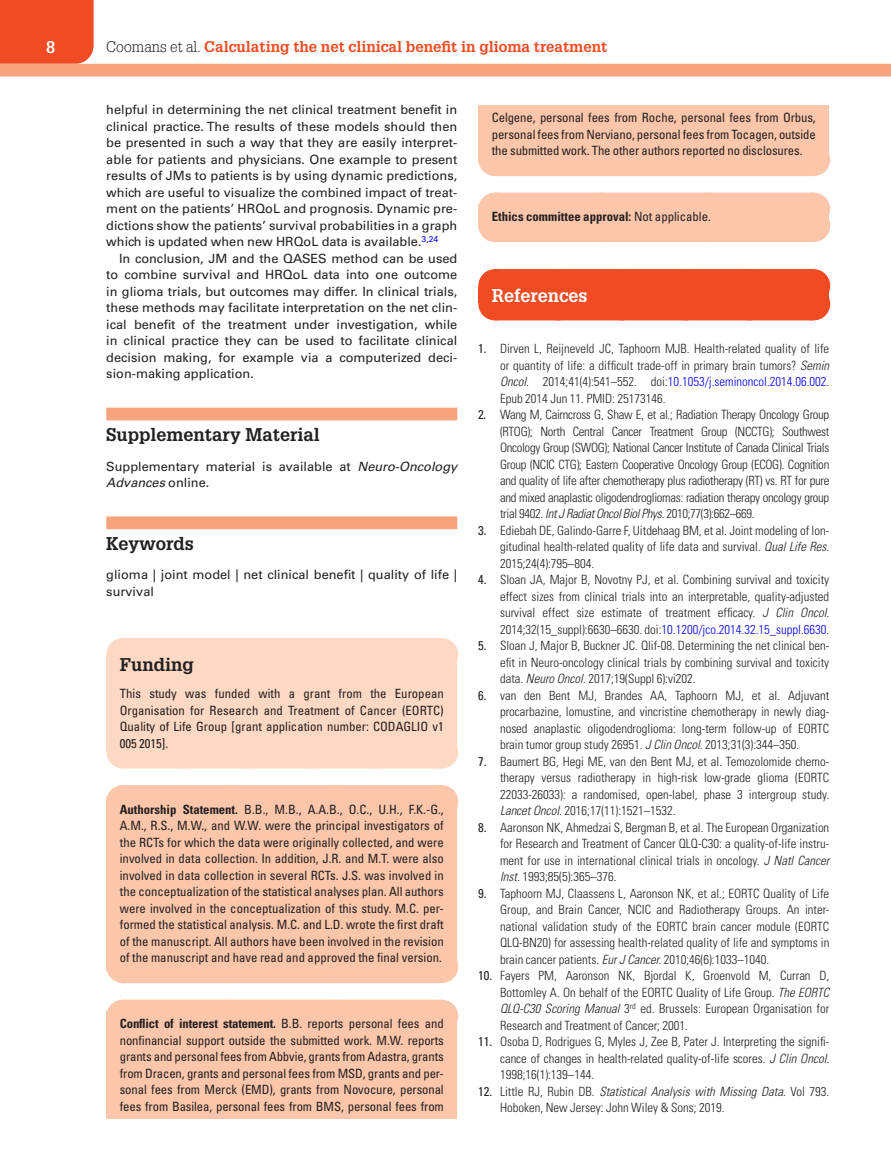
<style>
.page{position:relative;width:891px;height:1175px;background:#fff}
.page>*{position:absolute;margin:0;border:0;box-sizing:border-box;transform-origin:0 0}
.t1{font:700 18px "Glypha LT Std";color:#231f20}
.t2{font:700 18px "Glypha LT Std";color:#fff}
.t3{font:700 16.5px "Glypha LT Std";color:#fff}
.t4{font:700 15px "Glypha LT Std";color:#f04b22}
.t5{font:300 condensed 12.75px/16.5px "Univers LT Std";color:#231f20;text-align:justify}
.t6{font:condensed 12.75px/16.5px "Univers LT Std";letter-spacing:-.005em;color:#231f20;text-align:justify}
.t7{font:12.75px/16.5px "Univers LT Std";color:#231f20;text-align:justify}
.t8{font:700 condensed 12.75px "Univers LT Std";color:#231f20}
.s1{font-weight:300;color:#231f20}
.s2{font-style:italic}
.s3{font-weight:700}
.s4{font-weight:400}
.s5{color:#00f}
</style>
<div class="page">
<div style="left:0;top:0;width:94px;height:64px;background:#f04b22"></div>
<div style="left:0;top:64px;width:891px;height:12px;background:#f7a37d"></div>
<div style="left:106px;top:407px;width:351px;height:13px;background:#f7a37d"></div>
<div style="left:106px;top:516px;width:351px;height:13px;background:#f7a37d"></div>
<div style="left:106px;top:655px;width:351px;height:33px;background:#fdd8c3"></div>
<div style="left:123px;top:638px;width:318px;height:33px;background:#fdd8c3"></div>
<hr style="left:441px;top:638px;width:1px;height:33px;background:#fdd8c3">
<div style="left:106px;top:686px;width:351px;height:65px;background:#fdd8c3"></div>
<div style="left:123px;top:735px;width:318px;height:33px;background:#fdd8c3"></div>
<hr style="left:441px;top:735px;width:1px;height:33px;background:#fdd8c3">
<div style="left:106px;top:796px;width:351px;height:174px;background:#fbc6aa"></div>
<div style="left:123px;top:785px;width:318px;height:33px;background:#fbc6aa"></div>
<hr style="left:441px;top:785px;width:1px;height:33px;background:#fbc6aa">
<div style="left:123px;top:950px;width:318px;height:33px;background:#fbc6aa"></div>
<hr style="left:441px;top:950px;width:1px;height:33px;background:#fbc6aa">
<div style="left:106px;top:1011px;width:351px;height:107px;background:#fbc6aa"></div>
<div style="left:123px;top:999px;width:318px;height:33px;background:#fbc6aa"></div>
<svg style="left:229px;top:999px;width:159px;height:1px"></svg>
<hr style="left:441px;top:999px;width:1px;height:33px;background:#fbc6aa">
<div style="left:478px;top:105px;width:351px;height:58px;background:#fbc6aa"></div>
<div style="left:495px;top:143px;width:318px;height:33px;background:#fbc6aa"></div>
<hr style="left:813px;top:143px;width:1px;height:33px;background:#fbc6aa">
<div style="left:478px;top:204px;width:351px;height:25px;background:#fbc6aa"></div>
<div style="left:495px;top:193px;width:318px;height:33px;background:#fbc6aa"></div>
<hr style="left:813px;top:193px;width:1px;height:33px;background:#fbc6aa">
<div style="left:495px;top:209px;width:318px;height:33px;background:#fbc6aa"></div>
<hr style="left:813px;top:209px;width:1px;height:33px;background:#fbc6aa">
<div style="left:478px;top:286px;width:351px;height:17px;background:#f04b22"></div>
<div style="left:495px;top:269px;width:318px;height:33px;background:#f04b22"></div>
<hr style="left:813px;top:269px;width:1px;height:33px;background:#f04b22">
<div style="left:495px;top:287px;width:318px;height:33px;background:#f04b22"></div>
<svg style="left:562px;top:269px;width:219px;height:1px"></svg>
<hr style="left:813px;top:287px;width:1px;height:33px;background:#f04b22">
<p class="t3" style="left:46px;top:37px;width:11px">8</p>
<p class="t4" style="left:106px;top:37px;width:502px"><span class="s1">Coomans et al.</span> Calculating the net clinical benefit in glioma treatment</p>
<p class="t7" style="left:106px;top:102px;width:353px">helpful in determining the net clinical treatment benefit in clinical practice. The results of these models should then be presented in such a way that they are easily interpret&shy;able for patients and physicians. One example to present results of JMs to patients is by using dynamic predictions, which are useful to visualize the combined impact of treat&shy;ment on the patients’ HRQoL and prognosis. Dynamic pre&shy;dictions show the patients’ survival probabilities in a graph which is updated when new HRQoL data is available.<sup>3</sup><sup>,</sup><sup>24</sup></p>
<p class="t7" style="left:106px;top:250px;width:353px;text-indent:13px">In conclusion, JM and the QASES method can be used to combine survival and HRQoL data into one outcome in glioma trials, but outcomes may differ. In clinical trials, these methods may facilitate interpretation on the net clin&shy;ical benefit of the treatment under investigation, while in clinical practice they can be used to facilitate clinical decision making, for example via a computerized deci&shy;sion-making application.</p>
<h1 class="t1" style="left:106px;top:424px;width:215px">Supplementary Material</h1>
<p class="t7" style="left:106px;top:458px;width:353px">Supplementary material is available at <span class="s2">Neuro-Oncology<br>Advances</span> online.</p>
<h1 class="t1" style="left:106px;top:532px;width:89px">Keywords</h1>
<p class="t7" style="left:106px;top:567px;width:352px">glioma | joint model | net clinical benefit | quality of life | survival</p>
<h1 class="t1" style="left:120px;top:653px;width:76px">Funding</h1>
<p class="t6" style="left:120px;top:685px;width:326px">This study was funded with a grant from the European Organisation for Research and Treatment of Cancer (EORTC)<br>Quality of Life Group [grant application number: CODAGLIO v1<br>005 2015].</p>
<p class="t6" style="left:120px;top:800px;width:326px"><span class="s3">Authorship Statement.</span> B.B., M.B., A.A.B., O.C., U.H., F.K.-G., A.M., R.S., M.W., and W.W. were the principal investigators of the RCTs for which the data were originally collected, and were involved in data collection. In addition, J.R. and M.T. were also involved in data collection in several RCTs. J.S. was involved in the conceptualization of the statistical analyses plan. All authors were involved in the conceptualization of this study. M.C. per&shy;formed the statistical analysis. M.C. and L.D. wrote the first draft of the manuscript. All authors have been involved in the revision of the manuscript and have read and approved the final version.</p>
<p class="t6" style="left:120px;top:1015px;width:326px"><span class="s3">Conflict of interest statement.</span> B.B. reports personal fees and nonfinancial support outside the submitted work. M.W. reports grants and personal fees from Abbvie, grants from Adastra, grants from Dracen, grants and personal fees from MSD, grants and per&shy;sonal fees from Merck (EMD), grants from Novocure, personal fees from Basilea, personal fees from BMS, personal fees from</p>
<p class="t6" style="left:492px;top:109px;width:326px">Celgene, personal fees from Roche, personal fees from Orbus, personal fees from Nerviano, personal fees from Tocagen, outside the submitted work. The other authors reported no disclosures.</p>
<p class="t8" style="left:492px;top:209px;width:221px">Ethics committee approval: <span class="s4">Not applicable.</span></p>
<h1 class="t2" style="left:492px;top:284px;width:97px">References</h1>
<p class="t5" style="left:500px;top:340px;width:331px;text-indent:-22px"><span class="s4">1.</span> Dirven L, Reijneveld JC, Taphoorn MJB. Health-related quality of life or quantity of life: a difficult trade-off in primary brain tumors? <span class="s2">Semin Oncol</span>. 2014;41(4):541–552. doi:<span class="s5">10.1053/j.seminoncol.2014.06.002</span>.<br>Epub 2014 Jun 11. PMID: 25173146.</p>
<p class="t5" style="left:500px;top:406px;width:331px;text-indent:-22px"><span class="s4">2.</span> Wang M, Cairncross G, Shaw E, et al.; Radiation Therapy Oncology Group (RTOG); North Central Cancer Treatment Group (NCCTG); Southwest Oncology Group (SWOG); National Cancer Institute of Canada Clinical Trials Group (NCIC CTG); Eastern Cooperative Oncology Group (ECOG). Cognition and quality of life after chemotherapy plus radiotherapy (RT) vs. RT for pure and mixed anaplastic oligodendrogliomas: radiation therapy oncology group trial 9402. <span class="s2">Int J Radiat Oncol Biol Phys.</span> 2010;77(3):662–669.</p>
<p class="t5" style="left:500px;top:522px;width:331px;text-indent:-22px"><span class="s4">3.</span> Ediebah DE, Galindo-Garre F, Uitdehaag BM, et al. Joint modeling of lon&shy;gitudinal health-related quality of life data and survival. <span class="s2">Qual Life Res.<br></span>2015;24(4):795–804.</p>
<p class="t5" style="left:500px;top:571px;width:331px;text-indent:-22px"><span class="s4">4.</span> Sloan JA, Major B, Novotny PJ, et al. Combining survival and toxicity effect sizes from clinical trials into an interpretable, quality-adjusted survival effect size estimate of treatment efficacy. <span class="s2">J Clin Oncol.<br></span>2014;32(15_suppl):6630–6630. doi:<span class="s5">10.1200/jco.2014.32.15_suppl.6630</span>.</p>
<p class="t5" style="left:500px;top:637px;width:331px;text-indent:-22px"><span class="s4">5.</span> Sloan J, Major B, Buckner JC. Qlif-08. Determining the net clinical ben&shy;efit in Neuro-oncology clinical trials by combining survival and toxicity data. <span class="s2">Neuro Oncol</span>. 2017;19(Suppl 6):vi202.</p>
<p class="t5" style="left:500px;top:687px;width:331px;text-indent:-22px"><span class="s4">6.</span> van den Bent MJ, Brandes AA, Taphoorn MJ, et al. Adjuvant procarbazine, lomustine, and vincristine chemotherapy in newly diag&shy;nosed anaplastic oligodendroglioma: long-term follow-up of EORTC brain tumor group study 26951. <span class="s2">J Clin Oncol.</span> 2013;31(3):344–350.</p>
<p class="t5" style="left:500px;top:753px;width:331px;text-indent:-22px"><span class="s4">7.</span> Baumert BG, Hegi ME, van den Bent MJ, et al. Temozolomide chemo&shy;therapy versus radiotherapy in high-risk low-grade glioma (EORTC 22033-26033): a randomised, open-label, phase 3 intergroup study.<br><span class="s2">Lancet Oncol.</span> 2016;17(11):1521–1532.</p>
<p class="t5" style="left:500px;top:819px;width:331px;text-indent:-22px"><span class="s4">8.</span> Aaronson NK, Ahmedzai S, Bergman B, et al. The European Organization for Research and Treatment of Cancer QLQ-C30: a quality-of-life instru&shy;ment for use in international clinical trials in oncology. <span class="s2">J Natl Cancer Inst.</span> 1993;85(5):365–376.</p>
<p class="t5" style="left:500px;top:885px;width:331px;text-indent:-22px"><span class="s4">9.</span> Taphoorn MJ, Claassens L, Aaronson NK, et al.; EORTC Quality of Life Group, and Brain Cancer, NCIC and Radiotherapy Groups. An inter&shy;national validation study of the EORTC brain cancer module (EORTC QLQ-BN20) for assessing health-related quality of life and symptoms in brain cancer patients. <span class="s2">Eur J Cancer.</span> 2010;46(6):1033–1040.</p>
<p class="t5" style="left:500px;top:967px;width:331px;text-indent:-22px"><span class="s4">10.</span> Fayers PM, Aaronson NK, Bjordal K, Groenvold M, Curran D, Bottomley A. On behalf of the EORTC Quality of Life Group. <span class="s2">The EORTC QLQ-C30 Scoring Manual</span> 3<sup>rd</sup> ed. Brussels: European Organisation for Research and Treatment of Cancer; 2001.</p>
<p class="t5" style="left:500px;top:1033px;width:331px;text-indent:-22px"><span class="s4">11.</span> Osoba D, Rodrigues G, Myles J, Zee B, Pater J. Interpreting the signifi&shy;cance of changes in health-related quality-of-life scores. <span class="s2">J Clin Oncol.<br></span>1998;16(1):139–144.</p>
<p class="t5" style="left:500px;top:1083px;width:331px;text-indent:-22px"><span class="s4">12.</span> Little RJ, Rubin DB. <span class="s2">Statistical Analysis with Missing Data</span>. Vol 793.<br>Hoboken, New Jersey: John Wiley &amp; Sons; 2019.</p>
</div>
